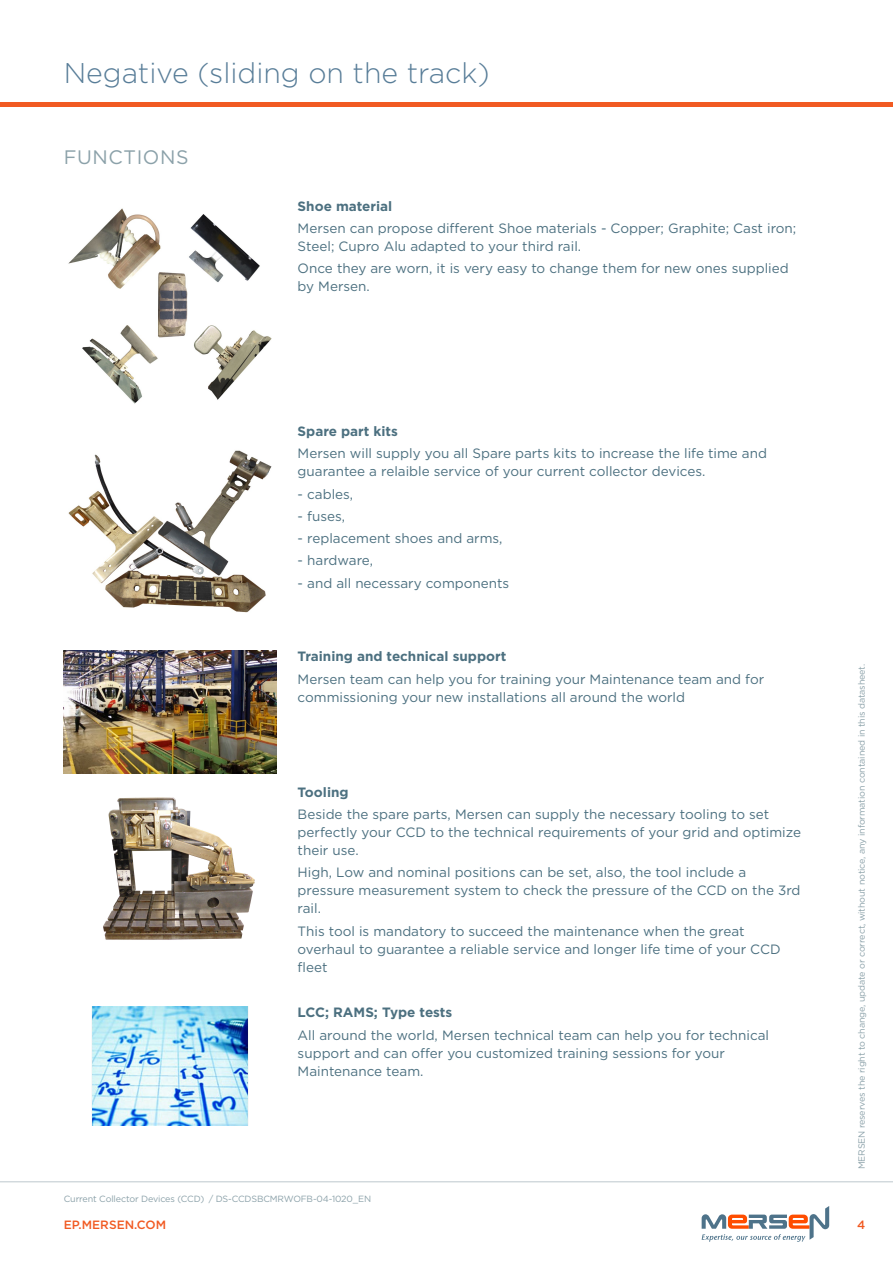
<style>
.page{position:relative;width:893px;height:1263px;background:#fff}
.page>*{position:absolute;margin:0;border:0;box-sizing:border-box;transform-origin:0 0}
.t1{font:300 28.5px "Gotham";color:#587d98}
.t2{font:19.5px "Gotham";letter-spacing:.03em;color:#8ba1a9}
.t3{font:13.5px/18px "Gotham";color:#4c7080}
.t4{font:700 13.5px "Gotham";color:#4c7080}
.t5{font:500 12px "Gotham";color:#f15a22}
.t6{font:9px "Gotham";letter-spacing:-.015em;color:#8ba1a9}
</style>
<div class="page">
<hr style="left:0;top:102px;width:893px;height:4px;background:#f15a22">
<hr style="left:0;top:1181px;width:893px;height:1px;background:#bec8cd">
<svg style="left:702px;top:1206px;width:127px;height:36px"></svg>
<img style="left:68px;top:208px;width:204px;height:196px">
<img style="left:68px;top:450px;width:204px;height:163px">
<img style="left:64px;top:651px;width:212px;height:122px">
<img style="left:103px;top:797px;width:152px;height:143px">
<img style="left:92px;top:1007px;width:156px;height:119px">
<h1 class="t1" style="left:64px;top:55px;width:427px">Negative (sliding on the track)</h1>
<h2 class="t2" style="left:64px;top:145px;width:126px">FUNCTIONS</h2>
<p class="t4" style="left:298px;top:197px;width:96px">Shoe material</p>
<p class="t3" style="left:298px;top:219px;width:500px">Mersen can propose different Shoe materials - Copper; Graphite; Cast iron;<br>Steel; Cupro Alu adapted to your third rail.</p>
<p class="t3" style="left:298px;top:259px;width:493px">Once they are worn, it is very easy to change them for new ones supplied by Mersen.</p>
<p class="t4" style="left:298px;top:422px;width:102px">Spare part kits</p>
<p class="t3" style="left:298px;top:444px;width:471px">Mersen will supply you all Spare parts kits to increase the life time and guarantee a relaible service of your current collector devices.</p>
<p class="t3" style="left:298px;top:484px;width:57px">- cables,</p>
<p class="t3" style="left:298px;top:507px;width:49px">- fuses,</p>
<p class="t3" style="left:298px;top:529px;width:206px">- replacement shoes and arms,</p>
<p class="t3" style="left:298px;top:551px;width:77px">- hardware,</p>
<p class="t3" style="left:298px;top:573px;width:213px">- and all necessary components</p>
<p class="t4" style="left:298px;top:648px;width:210px">Training and technical support</p>
<p class="t3" style="left:298px;top:670px;width:468px">Mersen team can help you for training your Maintenance team and for commissioning your new installations all around the world</p>
<p class="t4" style="left:298px;top:783px;width:52px">Tooling</p>
<p class="t3" style="left:298px;top:805px;width:505px">Beside the spare parts, Mersen can supply the necessary tooling to set perfectly your CCD to the technical requirements of your grid and optimize their use.</p>
<p class="t3" style="left:298px;top:863px;width:504px">High, Low and nominal positions can be set, also, the tool include a pressure measurement system to check the pressure of the CCD on the 3rd rail.</p>
<p class="t3" style="left:298px;top:921px;width:484px">This tool is mandatory to succeed the maintenance when the great overhaul to guarantee a reliable service and longer life time of your CCD fleet</p>
<p class="t4" style="left:298px;top:1004px;width:156px">LCC; RAMS; Type tests</p>
<p class="t3" style="left:298px;top:1026px;width:473px">All around the world, Mersen technical team can help you for technical support and can offer you customized training sessions for your<br>Maintenance team.</p>
<p class="t6" style="left:856px;top:1169px;width:507px;rotate:-90deg">MERSEN reserves the right to change, update or correct, without notice, any information contained in this datasheet.</p>
<p class="t6" style="left:64px;top:1193px;width:309px">Current Collector Devices (CCD) / DS-CCDSBCMRWOFB-04-1020_EN</p>
<p class="t5" style="left:64px;top:1217px;width:104px">EP.MERSEN.COM</p>
<p class="t5" style="left:857px;top:1217px;width:10px">4</p>
</div>
